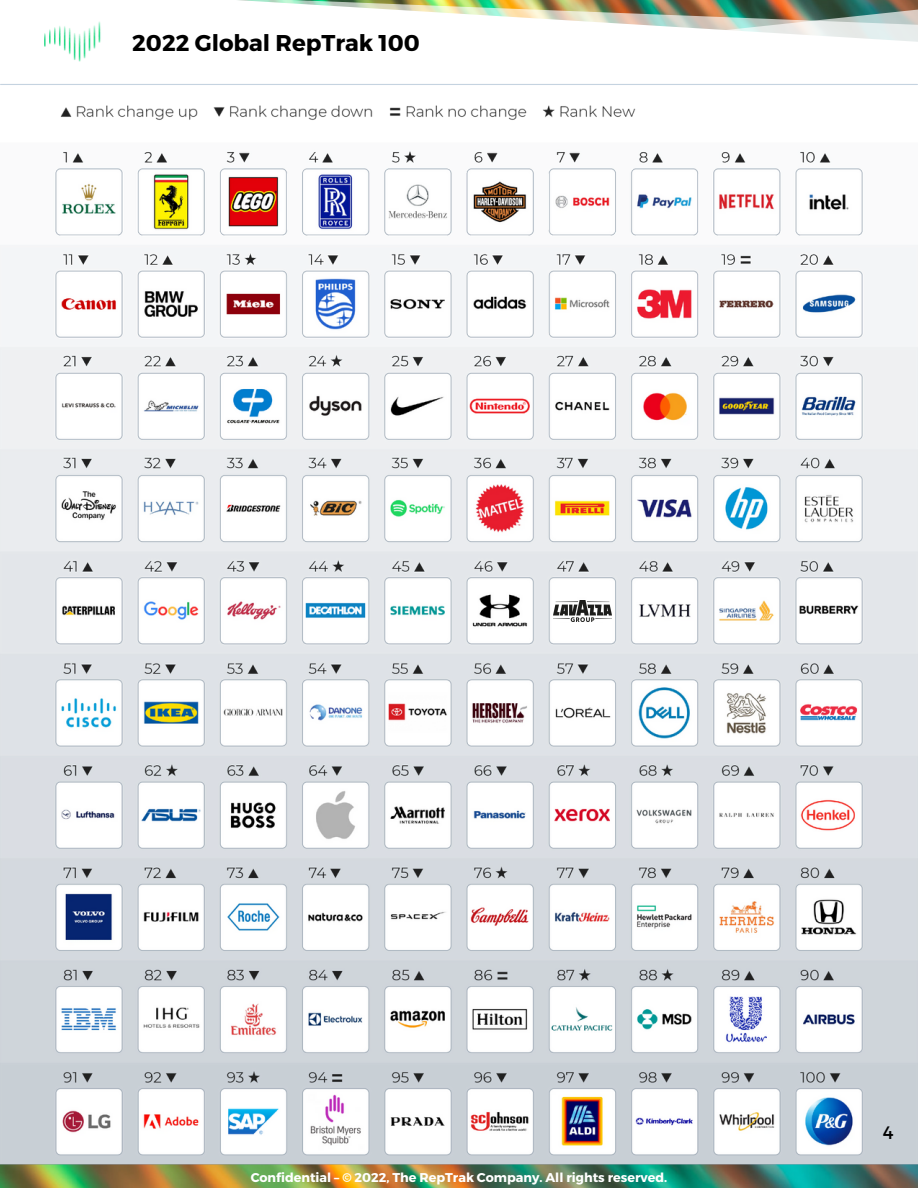
<style>
.page{position:relative;width:918px;height:1188px;background:#fff}
.page>*{position:absolute;margin:0;border:0;box-sizing:border-box;transform-origin:0 0}
.t1{font:700 22.8px "Montserrat";color:#000}
.t2{font:18px "Montserrat";color:#000}
.t3{font:700 12.75px "Montserrat";color:#fff}
</style>
<div class="page">
<img style="left:238px;top:0;width:361px;height:22px">
<img style="left:599px;top:0;width:319px;height:85px">
<img style="left:44px;top:21px;width:57px;height:41px">
<hr style="left:1px;top:84px;width:916px;height:1px;background:#c5d3e0">
<img style="left:0;top:105px;width:918px;height:1083px">
<img style="left:554px;top:600px;width:57px;height:22px">
<h1 class="t1" style="left:132px;top:28px;width:289px">2022 Global RepTrak 100</h1>
<p class="t3" style="left:251px;top:1169px;width:418px">Confidential – © 2022, The RepTrak Company. All rights reserved.</p>
<h2 class="t2" style="left:883px;top:1121px;width:12px">4</h2>
</div>
